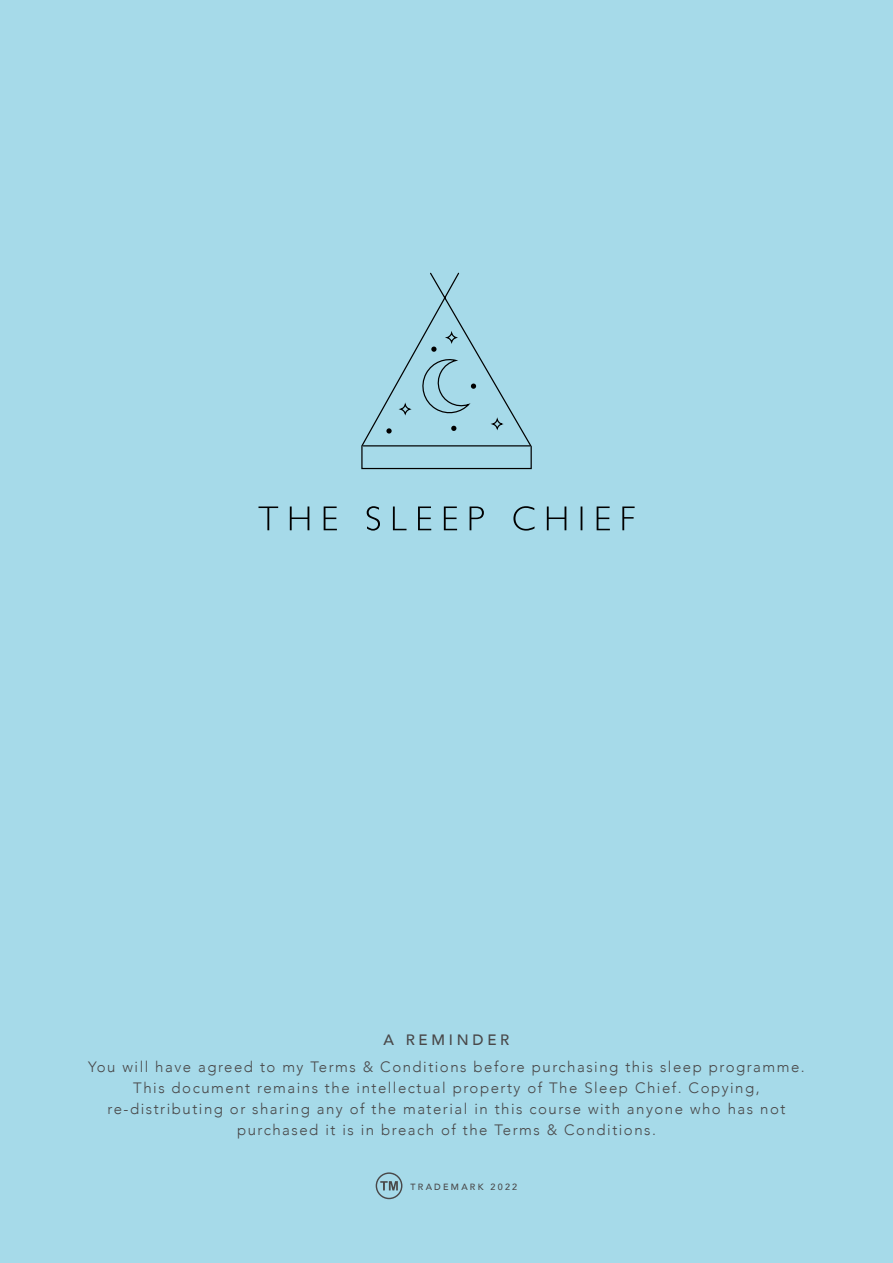
<style>
.page{position:relative;width:893px;height:1263px;background:#a6dae9}
.page>*{position:absolute;margin:0;border:0;box-sizing:border-box;transform-origin:0 0}
.t1{font:300 15px/21px "Avenir";letter-spacing:.1em;color:#494849;text-align:center}
.t2{font:500 15px "Avenir";letter-spacing:.25em;color:#494849}
.t3{font:500 9px "Avenir";letter-spacing:.25em;color:#494849}
</style>
<div class="page">
<svg style="left:361px;top:272px;width:171px;height:198px"></svg>
<svg style="left:258px;top:506px;width:377px;height:25px"></svg>
<svg style="left:376px;top:1172px;width:26px;height:27px"></svg>
<p class="t2" style="left:383px;top:1027px;width:127px">A REMINDER</p>
<p class="t1" style="left:88px;top:1057px;width:718px">You will have agreed to my Terms &amp; Conditions before purchasing this sleep programme.<br>This document remains the intellectual property of The Sleep Chief. Copying, re-distributing or sharing any of the material in this course with anyone who has not purchased it is in breach of the Terms &amp; Conditions.</p>
<p class="t3" style="left:411px;top:1179px;width:108px">TRADEMARK 2022</p>
</div>
